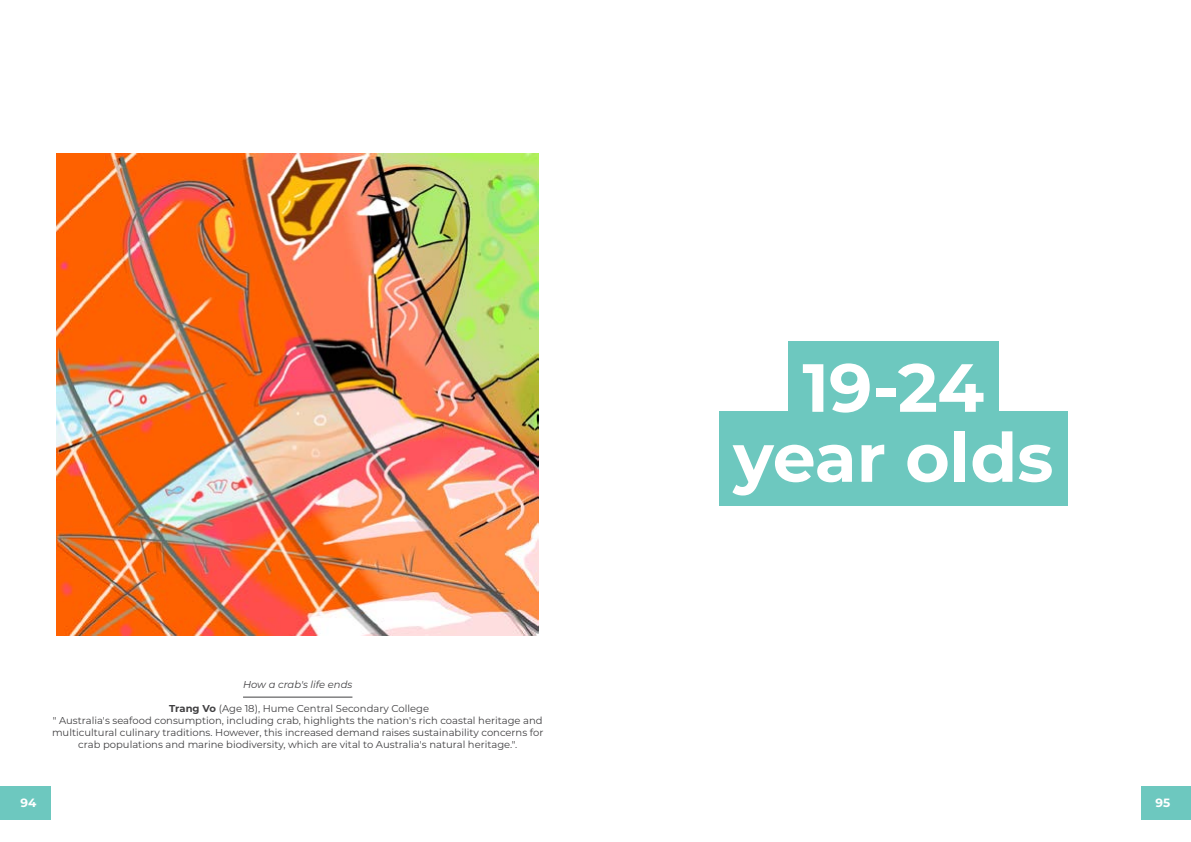
<style>
.page{position:relative;width:1191px;height:842px;background:#fff}
.page>*{position:absolute;margin:0;border:0;box-sizing:border-box;transform-origin:0 0}
.t1{font:700 68px/70px "Montserrat";color:#fff;text-align:center}
.t2{font:700 12px "Montserrat";color:#fff}
.t3{font:10px/12px "Montserrat";color:#414042;text-align:center}
.t4{font:italic 10px "Montserrat";color:#414042}
.s1{font-weight:700}
</style>
<div class="page">
<div style="left:1141px;top:786px;width:50px;height:33px;background:#6dc8bf"></div>
<div style="left:0;top:786px;width:50px;height:33px;background:#6dc8bf"></div>
<hr style="left:243px;top:697px;width:109px;height:1px;background:#414042">
<img style="left:57px;top:153px;width:482px;height:482px">
<div style="left:788px;top:341px;width:210px;height:95px;background:#6dc8bf"></div>
<div style="left:719px;top:411px;width:348px;height:95px;background:#6dc8bf"></div>
<p class="t4" style="left:243px;top:678px;width:111px">How a crab's life ends</p>
<p class="t3" style="left:52px;top:702px;width:493px"><span class="s1">Trang Vo</span> (Age 18), Hume Central Secondary College<br>" Australia's seafood consumption, including crab, highlights the nation's rich coastal heritage and multicultural culinary traditions. However, this increased demand raises sustainability concerns for crab populations and marine biodiversity, which are vital to Australia's natural heritage.".</p>
<h1 class="t1" style="left:733px;top:349px;width:322px">19-24 year olds</h1>
<p class="t2" style="left:21px;top:794px;width:17px">94</p>
<p class="t2" style="left:1155px;top:794px;width:16px">95</p>
</div>
